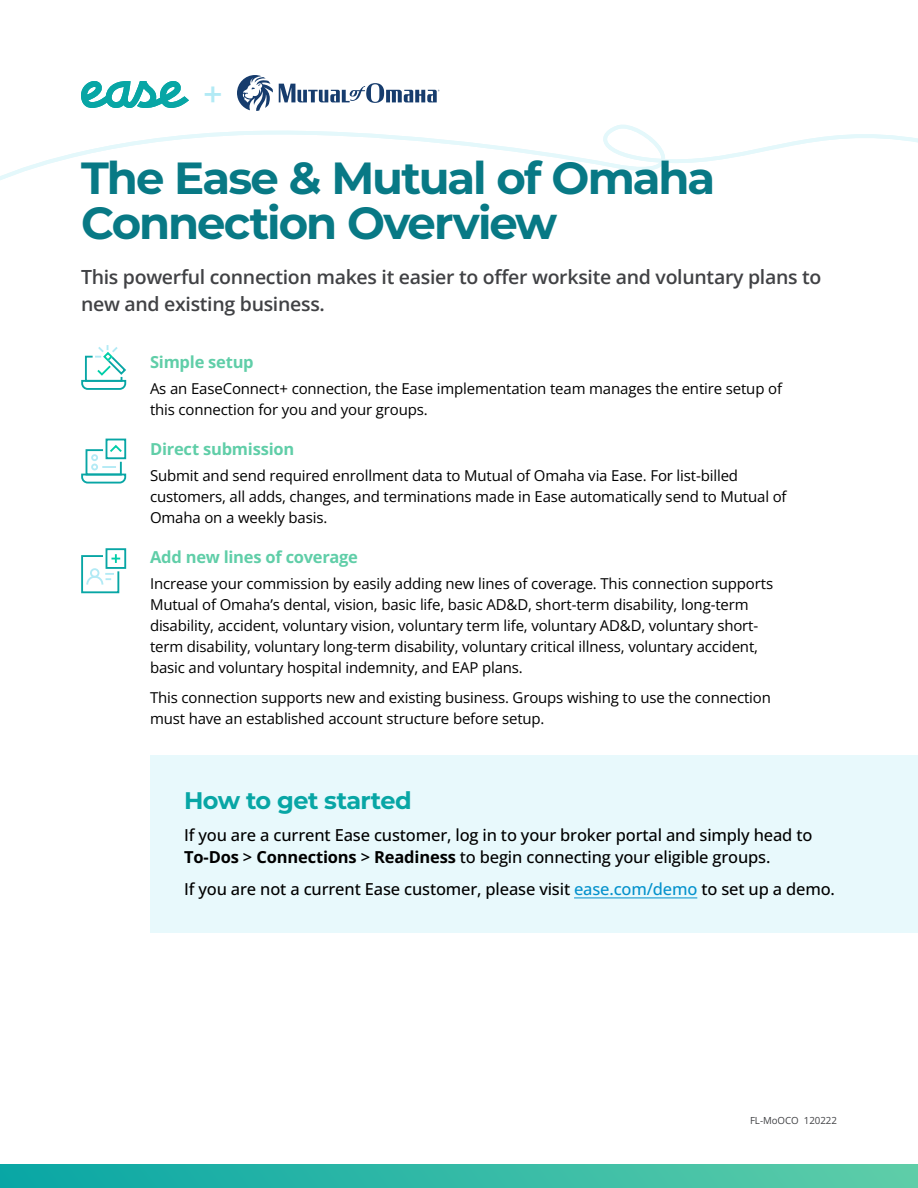
<style>
.page{position:relative;width:918px;height:1188px;background:#fff}
.page>*{position:absolute;margin:0;border:0;box-sizing:border-box;transform-origin:0 0}
.Headers{font:700 45px/45px "Montserrat";letter-spacing:-.045em;color:#087985}
.t1{font:500 36px "Montserrat";color:#b2eaf5}
.Subheader{font:700 24px "Montserrat";letter-spacing:-.025em;color:#08a6a5}
.Intro_Paragraph{font:600 19.5px/27px "Open Sans";letter-spacing:-.015em;color:#414245}
.Body{font:500 16.5px/22.5px "Open Sans";letter-spacing:-.01em;color:#000}
.Subheader2{font:700 16.5px "Open Sans";letter-spacing:-.015em;color:#60cea8}
.Body-2{font:15px/21px "Open Sans";letter-spacing:-.01em;color:#000}
.Footnote{font:9.75px "Open Sans";letter-spacing:-.005em;color:#414245}
.s1{font-weight:700}
.s2{font-weight:600}
.s3{color:#0391cc}
</style>
<div class="page">
<svg style="left:0;top:124px;width:918px;height:56px"></svg>
<svg style="left:81px;top:81px;width:108px;height:27px"></svg>
<div style="left:0;top:1164px;width:918px;height:24px;background:linear-gradient(to right,#09a6a5,#5fcda8)"></div>
<svg style="left:237px;top:75px;width:203px;height:36px"></svg>
<svg style="left:81px;top:345px;width:45px;height:45px"></svg>
<div style="left:106px;top:439px;width:20px;height:20px;border:2px solid #08a6a5"></div>
<svg style="left:81px;top:443px;width:45px;height:41px"></svg>
<div style="left:106px;top:548px;width:20px;height:21px;border:2px solid #08a6a5"></div>
<svg style="left:81px;top:554px;width:39px;height:39px"></svg>
<div style="left:150px;top:756px;width:768px;height:177px;background:#e8f9fc"></div>
<hr style="left:574px;top:898px;width:123px;height:1px;background:#0391cc">
<h2 class="t1" style="left:203px;top:70px;width:22px">+</h2>
<p class="Headers" style="left:81px;top:154px;width:636px">The Ease &amp; Mutual of Omaha<br>Connection Overview</p>
<p class="Intro_Paragraph" style="left:81px;top:262px;width:742px">This powerful connection makes it easier to offer worksite and voluntary plans to new and existing business.</p>
<p class="Subheader2" style="left:150px;top:351px;width:105px">Simple setup</p>
<p class="Body-2" style="left:150px;top:377px;width:634px">As an EaseConnect+ connection, the Ease implementation team manages the entire setup of this connection for you and your groups.</p>
<p class="Subheader2" style="left:150px;top:438px;width:146px">Direct submission</p>
<p class="Body-2" style="left:150px;top:464px;width:638px">Submit and send required enrollment data to Mutual of Omaha via Ease. For list-billed customers, all adds, changes, and terminations made in Ease automatically send to Mutual of<br>Omaha on a weekly basis.</p>
<p class="Subheader2" style="left:150px;top:546px;width:209px">Add new lines of coverage</p>
<p class="Body-2" style="left:150px;top:572px;width:625px">Increase your commission by easily adding new lines of coverage. This connection supports Mutual of Omaha’s dental, vision, basic life, basic AD&amp;D, short-term disability, long-term disability, accident, voluntary vision, voluntary term life, voluntary AD&amp;D, voluntary short&shy;term disability, voluntary long-term disability, voluntary critical illness, voluntary accident, basic and voluntary hospital indemnity, and EAP plans.</p>
<p class="Body-2" style="left:150px;top:686px;width:622px">This connection supports new and existing business. Groups wishing to use the connection must have an established account structure before setup.</p>
<p class="Subheader" style="left:184px;top:785px;width:229px">How to get started</p>
<p class="Body" style="left:184px;top:823px;width:630px">If you are a current Ease customer, log in to your broker portal and simply head to<br><span class="s1">To-Dos</span> <span class="s2">&gt;</span> <span class="s1">Connections</span> <span class="s2">&gt;</span> <span class="s1">Readiness</span> to begin connecting your eligible groups.</p>
<p class="Body" style="left:184px;top:877px;width:652px">If you are not a current Ease customer, please visit <span class="s3">ease.com/demo</span> to set up a demo.</p>
<p class="Footnote" style="left:750px;top:1114px;width:89px">FL-MoOCO 120222</p>
</div>
